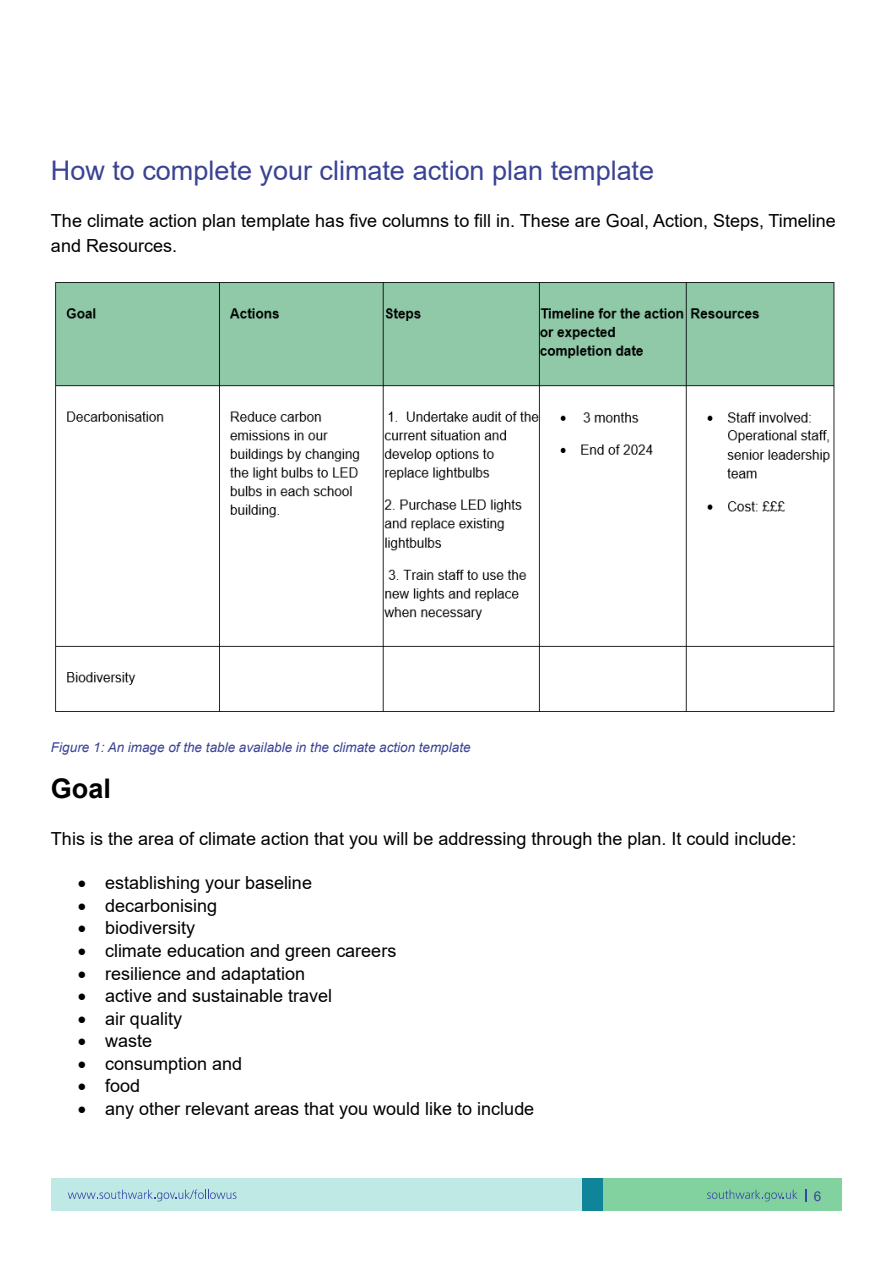
<style>
.page{position:relative;width:893px;height:1262px;background:#fff}
.page>*{position:absolute;margin:0;border:0;box-sizing:border-box;transform-origin:0 0}
.t1{font:27px "Arial";color:#3a4294}
.t2{font:700 27px "Arial";color:#000}
.t3{font:18px/24.9px "Arial";color:#000}
.t4{font:italic 13.5px "Arial";letter-spacing:.005em;color:#3a4294}
.t5{font:13.5px "Arial";color:#3a4294}
</style>
<div class="page">
<svg style="left:51px;top:1178px;width:790px;height:32px;background:#a5dccd"></svg>
<img style="left:55px;top:282px;width:780px;height:430px">
<h1 class="t1" style="left:51px;top:156px;width:604px">How to complete your climate action plan template</h1>
<p class="t3" style="left:51px;top:208px;width:786px">The climate action plan template has five columns to fill in. These are Goal, Action, Steps, Timeline and Resources.</p>
<p class="t4" style="left:51px;top:739px;width:421px">Figure 1: An image of the table available in the climate action template</p>
<h1 class="t2" style="left:51px;top:773px;width:62px">Goal</h1>
<p class="t3" style="left:51px;top:826px;width:747px">This is the area of climate action that you will be addressing through the plan. It could include:</p>
<p class="t3" style="left:78px;top:870px;width:235px">• establishing your baseline</p>
<p class="t3" style="left:78px;top:893px;width:141px">• decarbonising</p>
<p class="t3" style="left:78px;top:915px;width:119px">• biodiversity</p>
<p class="t3" style="left:78px;top:938px;width:320px">• climate education and green careers</p>
<p class="t3" style="left:78px;top:960px;width:229px">• resilience and adaptation</p>
<p class="t3" style="left:78px;top:983px;width:256px">• active and sustainable travel</p>
<p class="t3" style="left:78px;top:1005px;width:106px">• air quality</p>
<p class="t3" style="left:78px;top:1028px;width:76px">• waste</p>
<p class="t3" style="left:78px;top:1050px;width:166px">• consumption and</p>
<p class="t3" style="left:78px;top:1073px;width:64px">• food</p>
<p class="t3" style="left:78px;top:1095px;width:458px">• any other relevant areas that you would like to include</p>
<p class="t5" style="left:813px;top:1188px;width:9px">6</p>
</div>
